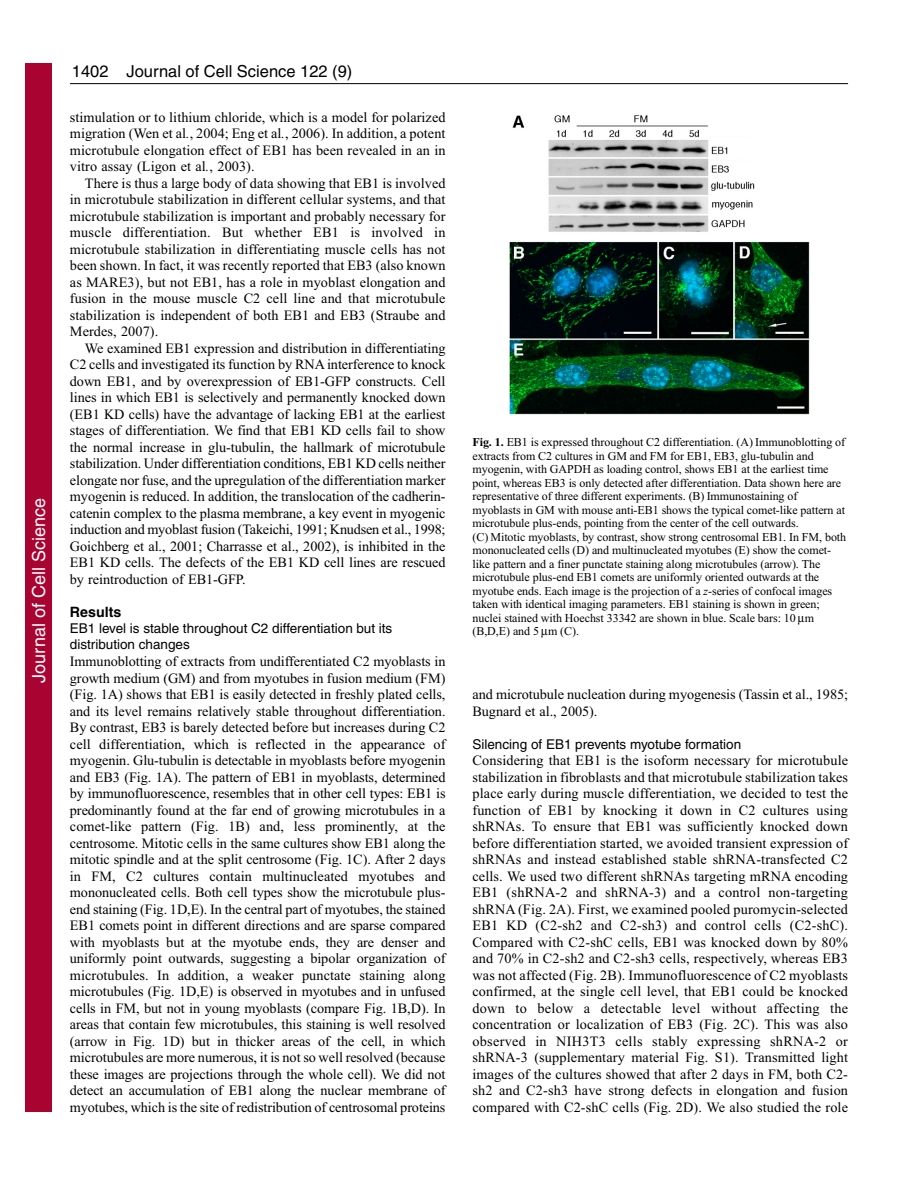
<style>
.page{position:relative;width:918px;height:1188px;background:#fff}
.page>*{position:absolute;margin:0;border:0;box-sizing:border-box;transform-origin:0 0}
.t1{font:18px "Helvetica";color:#fff}
.t2{font:16.5px "Helvetica";color:#000}
.t3{font:14.25px/16.5px "Times New Roman";letter-spacing:-.005em;color:#000;text-align:justify}
.t4{font:700 14.25px "Helvetica";color:#000}
.t5{font:13.5px/16.5px "Helvetica";color:#000}
.t6{font:12px/13.5px "Times New Roman";letter-spacing:-.005em;color:#000}
.s1{font-style:italic}
.s2{font-weight:700}
</style>
<div class="page">
<hr style="left:70px;top:83px;width:778px;height:1px;background:#000">
<img style="left:509px;top:115px;width:301px;height:300px">
<div style="left:26px;top:64px;width:26px;height:1048px;background:#a90332"></div>
<p class="t1" style="left:28px;top:683px;width:186px;rotate:-90deg">Journal of Cell Science</p>
<p class="t2" style="left:127px;top:65px;width:227px">Journal of Cell Science 122 (9)</p>
<p class="t2" style="left:72px;top:65px;width:38px">1402</p>
<p class="t3" style="left:70px;top:110px;width:377px">stimulation or to lithium chloride, which is a model for polarized migration (Wen et al<span class="s1">.</span>, 2004; Eng et al<span class="s1">.</span>, 2006). In addition, a potent microtubule elongation effect of EB1 has been revealed in an in vitro assay (Ligon et al<span class="s1">.</span>, 2003).</p>
<p class="t3" style="left:70px;top:176px;width:377px;text-indent:15px">There is thus a large body of data showing that EB1 is involved in microtubule stabilization in different cellular systems, and that microtubule stabilization is important and probably necessary for muscle differentiation. But whether EB1 is involved in microtubule stabilization in differentiating muscle cells has not been shown. In fact, it was recently reported that EB3 (also known as MARE3), but not EB1, has a role in myoblast elongation and fusion in the mouse muscle C2 cell line and that microtubule stabilization is independent of both EB1 and EB3 (Straube and Merdes, 2007).</p>
<p class="t3" style="left:70px;top:341px;width:377px;text-indent:15px">We examined EB1 expression and distribution in differentiating C2 cells and investigated its function by RNA interference to knock down EB1, and by overexpression of EB1-GFP constructs. Cell lines in which EB1 is selectively and permanently knocked down (EB1 KD cells) have the advantage of lacking EB1 at the earliest stages of differentiation. We find that EB1 KD cells fail to show the normal increase in glu-tubulin, the hallmark of microtubule stabilization. Under differentiation conditions, EB1 KD cells neither elongate nor fuse, and the upregulation of the differentiation marker myogenin is reduced. In addition, the translocation of the cadherin&shy;catenin complex to the plasma membrane, a key event in myogenic induction and myoblast fusion (Takeichi, 1991; Knudsen et al., 1998; Goichberg et al., 2001; Charrasse et al., 2002), is inhibited in the EB1 KD cells. The defects of the EB1 KD cell lines are rescued by reintroduction of EB1-GFP.</p>
<p class="t4" style="left:70px;top:606px;width:53px">Results</p>
<p class="t5" style="left:70px;top:621px;width:324px">EB1 level is stable throughout C2 differentiation but its distribution changes</p>
<p class="t3" style="left:70px;top:654px;width:377px">Immunoblotting of extracts from undifferentiated C2 myoblasts in growth medium (GM) and from myotubes in fusion medium (FM) (Fig. 1A) shows that EB1 is easily detected in freshly plated cells, and its level remains relatively stable throughout differentiation.<br>By contrast, EB3 is barely detected before but increases during C2 cell differentiation, which is reflected in the appearance of myogenin. Glu-tubulin is detectable in myoblasts before myogenin and EB3 (Fig. 1A). The pattern of EB1 in myoblasts, determined by immunofluorescence, resembles that in other cell types: EB1 is predominantly found at the far end of growing microtubules in a comet-like pattern (Fig. 1B) and, less prominently, at the centrosome. Mitotic cells in the same cultures show EB1 along the mitotic spindle and at the split centrosome (Fig. 1C). After 2 days in FM, C2 cultures contain multinucleated myotubes and mononucleated cells. Both cell types show the microtubule plus&shy;end staining (Fig. 1D,E). In the central part of myotubes, the stained EB1 comets point in different directions and are sparse compared with myoblasts but at the myotube ends, they are denser and uniformly point outwards, suggesting a bipolar organization of microtubules. In addition, a weaker punctate staining along microtubules (Fig. 1D,E) is observed in myotubes and in unfused cells in FM, but not in young myoblasts (compare Fig. 1B,D). In areas that contain few microtubules, this staining is well resolved (arrow in Fig. 1D) but in thicker areas of the cell, in which microtubules are more numerous, it is not so well resolved (because these images are projections through the whole cell). We did not detect an accumulation of EB1 along the nuclear membrane of myotubes, which is the site of redistribution of centrosomal proteins</p>
<p class="t6" style="left:472px;top:437px;width:375px"><span class="s2">Fig. 1.</span> EB1 is expressed throughout C2 differentiation. (A) Immunoblotting of extracts from C2 cultures in GM and FM for EB1, EB3, glu-tubulin and myogenin, with GAPDH as loading control, shows EB1 at the earliest time point, whereas EB3 is only detected after differentiation. Data shown here are representative of three different experiments. (B) Immunostaining of myoblasts in GM with mouse anti-EB1 shows the typical comet-like pattern at microtubule plus-ends, pointing from the center of the cell outwards.<br>(C) Mitotic myoblasts, by contrast, show strong centrosomal EB1. In FM, both mononucleated cells (D) and multinucleated myotubes (E) show the comet&shy;like pattern and a finer punctate staining along microtubules (arrow). The microtubule plus-end EB1 comets are uniformly oriented outwards at the myotube ends. Each image is the projection of a <span class="s1">z</span>-series of confocal images taken with identical imaging parameters. EB1 staining is shown in green; nuclei stained with Hoechst 33342 are shown in blue. Scale bars: 10 m (B,D,E) and 5 m (C).</p>
<p class="t3" style="left:472px;top:687px;width:377px">and microtubule nucleation during myogenesis (Tassin et al., 1985;<br>Bugnard et al., 2005).</p>
<p class="t5" style="left:472px;top:737px;width:270px">Silencing of EB1 prevents myotube formation</p>
<p class="t3" style="left:472px;top:753px;width:377px">Considering that EB1 is the isoform necessary for microtubule stabilization in fibroblasts and that microtubule stabilization takes place early during muscle differentiation, we decided to test the function of EB1 by knocking it down in C2 cultures using shRNAs. To ensure that EB1 was sufficiently knocked down before differentiation started, we avoided transient expression of shRNAs and instead established stable shRNA-transfected C2 cells. We used two different shRNAs targeting mRNA encoding EB1 (shRNA-2 and shRNA-3) and a control non-targeting shRNA (Fig. 2A). First, we examined pooled puromycin-selected EB1 KD (C2-sh2 and C2-sh3) and control cells (C2-shC).<br>Compared with C2-shC cells, EB1 was knocked down by 80% and 70% in C2-sh2 and C2-sh3 cells, respectively, whereas EB3 was not affected (Fig. 2B). Immunofluorescence of C2 myoblasts confirmed, at the single cell level, that EB1 could be knocked down to below a detectable level without affecting the concentration or localization of EB3 (Fig. 2C). This was also observed in NIH3T3 cells stably expressing shRNA-2 or shRNA-3 (supplementary material Fig. S1). Transmitted light images of the cultures showed that after 2 days in FM, both C2- sh2 and C2-sh3 have strong defects in elongation and fusion compared with C2-shC cells (Fig. 2D). We also studied the role</p>
</div>
